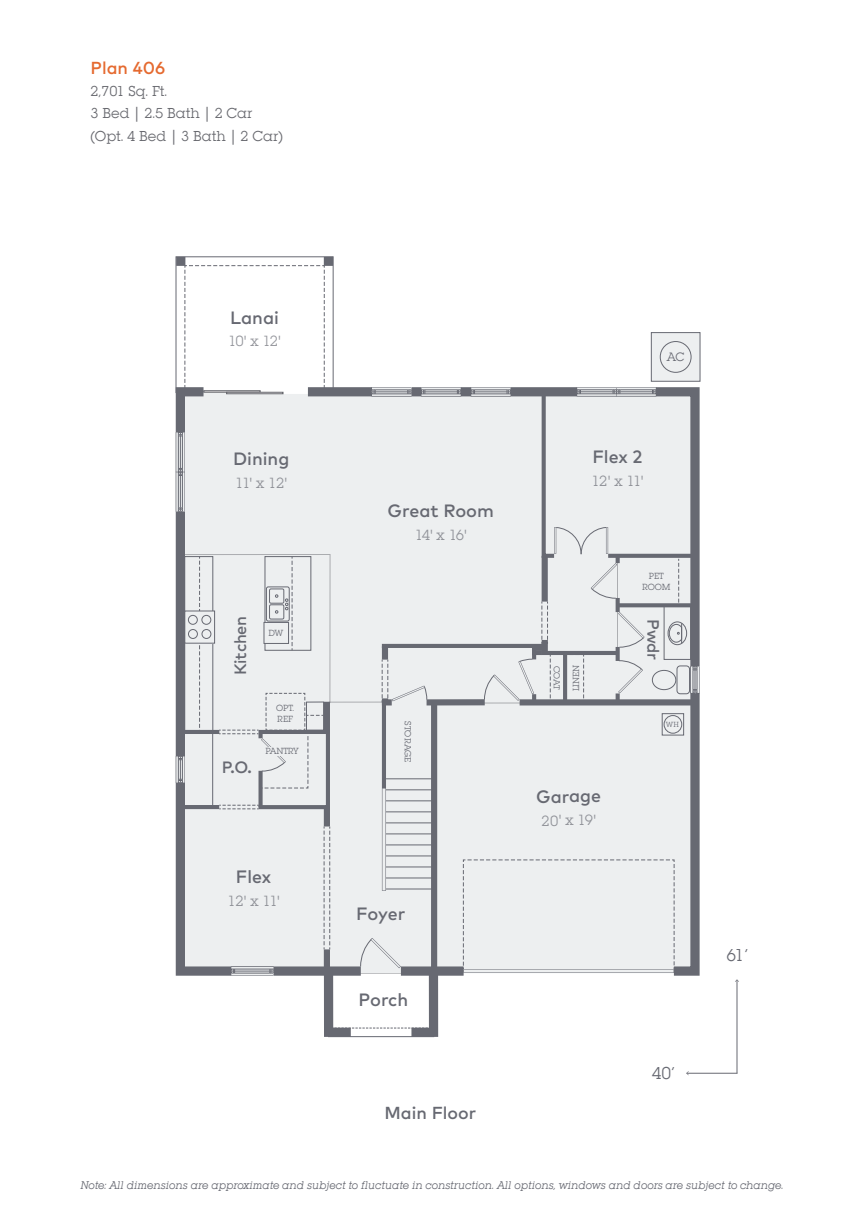
<style>
.page{position:relative;width:864px;height:1224px;background:#fff}
.page>*{position:absolute;margin:0;border:0;box-sizing:border-box;transform-origin:0 0}
.t1{font:500 17.8px "Mark OT";color:#676972}
.t2{font:17.8px "Lubalin Graph";color:#676972}
.t3{font:500 17.4px "Mark OT";color:#676972}
.t4{font:500 17.4px "Mark OT";color:#e56a30}
.t5{font:500 16.4px "Mark OT";letter-spacing:-.02em;color:#676972}
.t6{font:15.2px "Lubalin Graph";letter-spacing:-.07em;color:rgb(103 105 114/.7)}
.t7{font:14.8px/22.4px "Lubalin Graph";color:#67686e}
.t8{font:12.6px "Lubalin Graph";color:#676972}
.t9{font:italic 11.6px "Lubalin Graph";color:#676972}
.t10{font:9.2px/11px "Lubalin Graph";color:#676972}
.t11{font:9px "Lubalin Graph";color:#676972}
.t12{font:7.8px "Lubalin Graph";color:#676972}
</style>
<div class="page">
<svg style="left:184px;top:265px;width:141px;height:118px"></svg>
<div style="left:651px;top:332px;width:49px;height:50px;background:#edeff0;border:1px solid #676972"></div>
<div style="left:659px;top:341px;width:32px;height:32px;border:1px solid #676972;border-radius:50%"></div>
<svg style="left:175px;top:383px;width:123px;height:593px;background:#e2e4e5"></svg>
<svg style="left:298px;top:383px;width:402px;height:593px;background:#e0e1e3"></svg>
<div style="left:401px;top:966px;width:62px;height:10px;background:#676972"></div>
<div style="left:176px;top:257px;width:9px;height:9px;background:#676972"></div>
<svg style="left:319px;top:827px;width:123px;height:211px"></svg>
<div style="left:324px;top:257px;width:9px;height:9px;background:#676972"></div>
<svg style="left:176px;top:554px;width:251px;height:257px;background:#dfe1e3"></svg>
<svg style="left:690px;top:666px;width:9px;height:27px"></svg>
<svg style="left:176px;top:432px;width:9px;height:80px"></svg>
<svg style="left:231px;top:967px;width:42px;height:9px"></svg>
<svg style="left:371px;top:387px;width:40px;height:9px"></svg>
<svg style="left:421px;top:387px;width:40px;height:9px"></svg>
<svg style="left:470px;top:387px;width:186px;height:317px;background:#e1e3e5"></svg>
<div style="left:357px;top:907px;width:48px;height:18px;background:#edeff0"></div>
<hr style="left:686px;top:1073px;width:51px;height:1px;background:#676972">
<hr style="left:736px;top:980px;width:1px;height:93px;background:#676972">
<h2 class="t4" style="left:90px;top:56px;width:76px">Plan 406</h2>
<p class="t7" style="left:90px;top:80px;width:194px">2,701 Sq. Ft.<br>3 Bed | 2.5 Bath | 2 Car (Opt. 4 Bed | 3 Bath | 2 Car)</p>
<h1 class="t1" style="left:230px;top:306px;width:50px">Lanai</h1>
<h3 class="t6" style="left:228px;top:333px;width:54px">10' x 12'</h3>
<h1 class="t1" style="left:233px;top:448px;width:58px">Dining</h1>
<h3 class="t6" style="left:235px;top:475px;width:54px">11' x 12'</h3>
<h3 class="t5" style="left:230px;top:675px;width:60px;rotate:-90deg">Kitchen</h3>
<h3 class="t5" style="left:222px;top:756px;width:32px">P.O.</h3>
<p class="t10" style="left:268px;top:628px;width:16px">DW</p>
<p class="t10" style="left:276px;top:702px;width:20px">OPT.<br>REF</p>
<p class="t10" style="left:265px;top:746px;width:35px">PANTRY</p>
<h1 class="t1" style="left:236px;top:865px;width:37px">Flex</h1>
<h3 class="t6" style="left:227px;top:892px;width:54px">12' x 11'</h3>
<h1 class="t1" style="left:387px;top:499px;width:108px">Great Room</h1>
<h3 class="t6" style="left:414px;top:526px;width:54px">14' x 16'</h3>
<p class="t10" style="left:413px;top:721px;width:42px;rotate:90deg">STORAGE</p>
<h1 class="t1" style="left:356px;top:903px;width:51px">Foyer</h1>
<h1 class="t1" style="left:358px;top:988px;width:51px">Porch</h1>
<h2 class="t3" style="left:384px;top:1102px;width:93px">Main Floor</h2>
<p class="t8" style="left:666px;top:349px;width:19px">AC</p>
<h1 class="t1" style="left:592px;top:445px;width:51px">Flex 2</h1>
<h3 class="t6" style="left:591px;top:472px;width:54px">12' x 11'</h3>
<p class="t10" style="left:642px;top:570px;width:30px;text-align:center">PET<br>ROOM</p>
<p class="t11" style="left:562px;top:666px;width:25px;rotate:90deg">COAT</p>
<p class="t10" style="left:570px;top:691px;width:28px;rotate:-90deg">LINEN</p>
<h1 class="t1" style="left:536px;top:785px;width:67px">Garage</h1>
<h3 class="t6" style="left:541px;top:812px;width:56px">20' x 19'</h3>
<h3 class="t5" style="left:663px;top:619px;width:42px;rotate:90deg">Pwdr</h3>
<p class="t12" style="left:665px;top:720px;width:14px">WH</p>
<h1 class="t2" style="left:651px;top:1063px;width:25px">40’</h1>
<h1 class="t2" style="left:726px;top:945px;width:23px">61’</h1>
<p class="t9" style="left:80px;top:1179px;width:704px">Note: All dimensions are approximate and subject to fluctuate in construction. All options, windows and doors are subject to change.</p>
</div>
